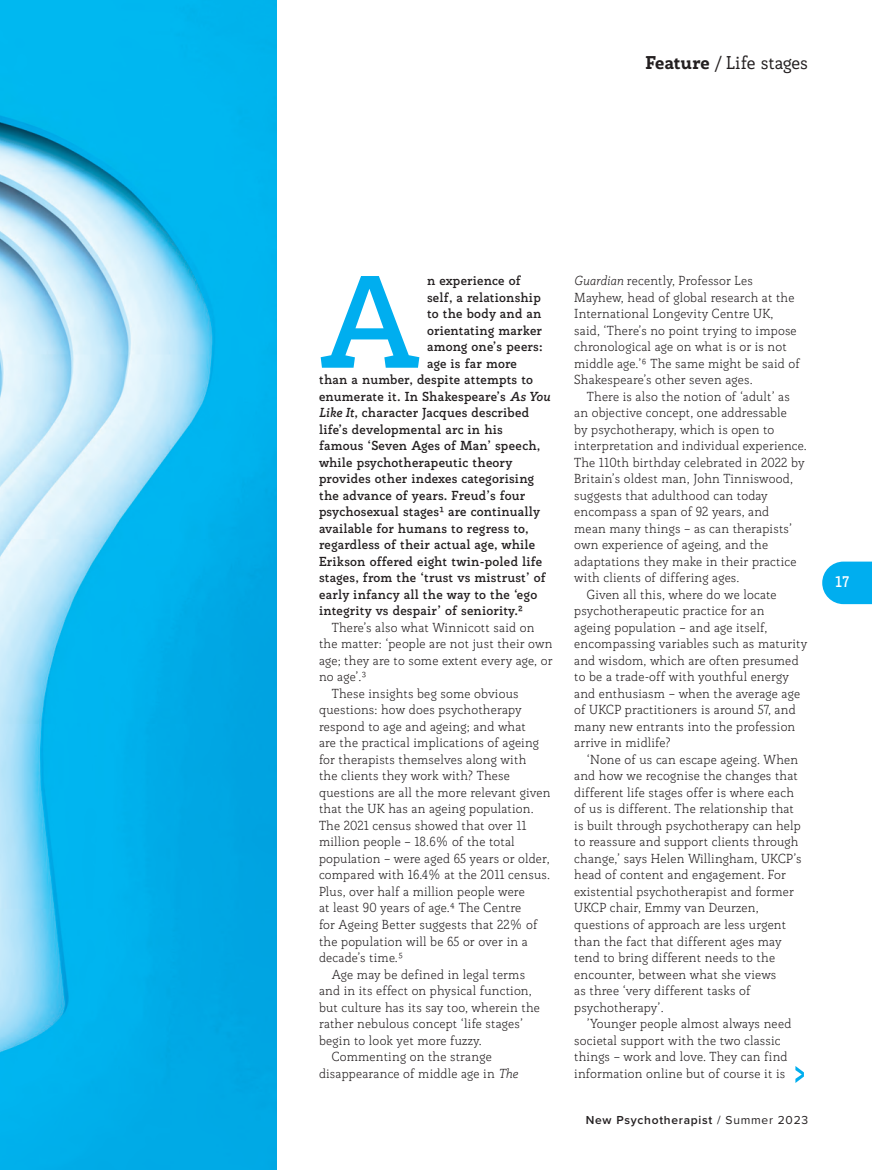
<style>
.page{position:relative;width:872px;height:1170px;background:#fff}
.page>*{position:absolute;margin:0;border:0;box-sizing:border-box;transform-origin:0 0}
.t1{font:700 127.8px "Rogliano";color:#00aeef}
.t2{font:18px "Rogliano";letter-spacing:-.01em;color:#231f20}
.t3{font:700 15px "Rogliano";color:#fff}
.t4{font:300 12.75px/16.5px "Rogliano";letter-spacing:.01em;color:#231f20}
.t5{font:700 12.75px "Rogliano";letter-spacing:.01em;color:#231f20}
.t6{font:600 12px "Proxima Nova";letter-spacing:.06em;color:#231f20}
.s1{font-weight:800}
.s2{font-style:italic}
.s3{font-weight:400}
</style>
<div class="page">
<svg style="left:822px;top:561px;width:50px;height:43px;background:#1bb6f0"></svg>
<img style="left:0;top:0;width:276px;height:1169px">
<svg style="left:795px;top:1066px;width:9px;height:16px"></svg>
<h2 class="t2" style="left:645px;top:51px;width:164px"><span class="s1">Feature</span> / Life stages</h2>
<h1 class="t1" style="left:319px;top:239px;width:103px">A</h1>
<p class="t5" style="left:427px;top:272px;width:95px">n experience of</p>
<p class="t5" style="left:427px;top:289px;width:115px">self, a relationship</p>
<p class="t5" style="left:427px;top:305px;width:116px">to the body and an</p>
<p class="t5" style="left:427px;top:322px;width:116px">orientating marker</p>
<p class="t5" style="left:427px;top:338px;width:117px">among one’s peers:</p>
<p class="t5" style="left:427px;top:355px;width:91px">age is far more</p>
<p class="t5" style="left:319px;top:371px;width:215px">than a number, despite attempts to</p>
<p class="t5" style="left:319px;top:388px;width:233px">enumerate it. In Shakespeare’s <span class="s2">As You</span></p>
<p class="t5" style="left:319px;top:404px;width:212px"><span class="s2">Like It</span>, character Jacques described</p>
<p class="t5" style="left:319px;top:421px;width:185px">life’s developmental arc in his</p>
<p class="t5" style="left:319px;top:437px;width:223px">famous ‘Seven Ages of Man’ speech,</p>
<p class="t5" style="left:319px;top:454px;width:195px">while psychotherapeutic theory</p>
<p class="t5" style="left:319px;top:470px;width:217px">provides other indexes categorising</p>
<p class="t5" style="left:319px;top:487px;width:208px">the advance of years. Freud’s four</p>
<p class="t5" style="left:319px;top:503px;width:222px">psychosexual stages1 are continually</p>
<p class="t5" style="left:319px;top:520px;width:211px">available for humans to regress to,</p>
<p class="t5" style="left:319px;top:536px;width:218px">regardless of their actual age, while</p>
<p class="t5" style="left:319px;top:553px;width:225px">Erikson offered eight twin-poled life</p>
<p class="t5" style="left:319px;top:569px;width:228px">stages, from the ‘trust vs mistrust’ of</p>
<p class="t5" style="left:319px;top:586px;width:220px">early infancy all the way to the ‘ego</p>
<p class="t5" style="left:319px;top:602px;width:205px">integrity vs despair’ of seniority.2</p>
<p class="t4" style="left:332px;top:619px;width:204px">There’s also what Winnicott said on</p>
<p class="t4" style="left:319px;top:635px;width:235px">the matter: ‘people are not just their own</p>
<p class="t4" style="left:319px;top:652px;width:235px">age; they are to some extent every age, or</p>
<p class="t4" style="left:319px;top:668px;width:49px">no age’.3</p>
<p class="t4" style="left:332px;top:685px;width:188px">These insights beg some obvious</p>
<p class="t4" style="left:319px;top:701px;width:204px">questions: how does psychotherapy</p>
<p class="t4" style="left:319px;top:718px;width:208px">respond to age and ageing; and what</p>
<p class="t4" style="left:319px;top:734px;width:222px">are the practical implications of ageing</p>
<p class="t4" style="left:319px;top:751px;width:209px">for therapists themselves along with</p>
<p class="t4" style="left:319px;top:767px;width:192px">the clients they work with? These</p>
<p class="t4" style="left:319px;top:784px;width:233px">questions are all the more relevant given</p>
<p class="t4" style="left:319px;top:800px;width:216px">that the UK has an ageing population.</p>
<p class="t4" style="left:319px;top:817px;width:209px">The 2021 census showed that over 11</p>
<p class="t4" style="left:319px;top:833px;width:197px">million people – 18.6% of the total</p>
<p class="t4" style="left:319px;top:850px;width:232px">population – were aged 65 years or older,</p>
<p class="t4" style="left:319px;top:866px;width:232px">compared with 16.4% at the 2011 census.</p>
<p class="t4" style="left:319px;top:883px;width:207px">Plus, over half a million people were</p>
<p class="t4" style="left:319px;top:899px;width:204px">at least 90 years of age.4 The Centre</p>
<p class="t4" style="left:319px;top:916px;width:220px">for Ageing Better suggests that 22% of</p>
<p class="t4" style="left:319px;top:932px;width:210px">the population will be 65 or over in a</p>
<p class="t4" style="left:319px;top:949px;width:86px">decade’s time.5</p>
<p class="t4" style="left:332px;top:965px;width:195px">Age may be defined in legal terms</p>
<p class="t4" style="left:319px;top:982px;width:214px">and in its effect on physical function,</p>
<p class="t4" style="left:319px;top:998px;width:222px">but culture has its say too, wherein the</p>
<p class="t4" style="left:319px;top:1015px;width:205px">rather nebulous concept ‘life stages’</p>
<p class="t4" style="left:319px;top:1031px;width:164px">begin to look yet more fuzzy.</p>
<p class="t4" style="left:332px;top:1048px;width:161px">Commenting on the strange</p>
<p class="t4" style="left:319px;top:1064px;width:200px">disappearance of middle age in <span class="s2">The</span></p>
<p class="t4" style="left:574px;top:272px;width:227px"><span class="s2">Guardian</span> recently, Professor Les Mayhew, head of global research at the International Longevity Centre UK, said, ‘There’s no point trying to impose chronological age on what is or is not middle age.’6 The same might be said of Shakespeare’s other seven ages.</p>
<p class="t4" style="left:587px;top:388px;width:204px">There is also the notion of ‘adult’ as</p>
<p class="t4" style="left:574px;top:404px;width:214px">an objective concept, one addressable</p>
<p class="t4" style="left:574px;top:421px;width:202px">by psychotherapy, which is open to</p>
<p class="t4" style="left:574px;top:437px;width:234px">interpretation and individual experience.</p>
<p class="t4" style="left:574px;top:454px;width:232px">The 110th birthday celebrated in 2022 by</p>
<p class="t4" style="left:574px;top:470px;width:220px">Britain’s oldest man, John Tinniswood,</p>
<p class="t4" style="left:574px;top:487px;width:195px">suggests that adulthood can today</p>
<p class="t4" style="left:574px;top:503px;width:197px">encompass a span of 92 years, and</p>
<p class="t4" style="left:574px;top:520px;width:219px">mean many things – as can therapists’</p>
<p class="t4" style="left:574px;top:536px;width:195px">own experience of ageing, and the</p>
<p class="t4" style="left:574px;top:553px;width:224px">adaptations they make in their practice</p>
<p class="t4" style="left:574px;top:569px;width:167px">with clients of differing ages.</p>
<p class="t4" style="left:587px;top:586px;width:191px">Given all this, where do we locate</p>
<p class="t4" style="left:574px;top:602px;width:192px">psychotherapeutic practice for an</p>
<p class="t4" style="left:574px;top:619px;width:195px">ageing population – and age itself,</p>
<p class="t4" style="left:574px;top:635px;width:234px">encompassing variables such as maturity</p>
<p class="t4" style="left:574px;top:652px;width:226px">and wisdom, which are often presumed</p>
<p class="t4" style="left:574px;top:668px;width:216px">to be a trade-off with youthful energy</p>
<p class="t4" style="left:574px;top:685px;width:227px">and enthusiasm – when the average age</p>
<p class="t4" style="left:574px;top:701px;width:223px">of UKCP practitioners is around 57, and</p>
<p class="t4" style="left:574px;top:718px;width:223px">many new entrants into the profession</p>
<p class="t4" style="left:574px;top:734px;width:98px">arrive in midlife?</p>
<p class="t4" style="left:587px;top:751px;width:213px">‘None of us can escape ageing. When</p>
<p class="t4" style="left:574px;top:767px;width:225px">and how we recognise the changes that</p>
<p class="t4" style="left:574px;top:784px;width:221px">different life stages offer is where each</p>
<p class="t4" style="left:574px;top:800px;width:221px">of us is different. The relationship that</p>
<p class="t4" style="left:574px;top:817px;width:228px">is built through psychotherapy can help</p>
<p class="t4" style="left:574px;top:833px;width:226px">to reassure and support clients through</p>
<p class="t4" style="left:574px;top:850px;width:229px">change,’ says Helen Willingham, UKCP’s</p>
<p class="t4" style="left:574px;top:866px;width:213px">head of content and engagement. For</p>
<p class="t4" style="left:574px;top:883px;width:221px">existential psychotherapist and former</p>
<p class="t4" style="left:574px;top:899px;width:186px">UKCP chair, Emmy van Deurzen,</p>
<p class="t4" style="left:574px;top:916px;width:213px">questions of approach are less urgent</p>
<p class="t4" style="left:574px;top:932px;width:209px">than the fact that different ages may</p>
<p class="t4" style="left:574px;top:949px;width:202px">tend to bring different needs to the</p>
<p class="t4" style="left:574px;top:965px;width:204px">encounter, between what she views</p>
<p class="t4" style="left:574px;top:982px;width:178px">as three ‘very different tasks of</p>
<p class="t4" style="left:574px;top:998px;width:91px">psychotherapy’.</p>
<p class="t4" style="left:587px;top:1015px;width:206px">’Younger people almost always need</p>
<p class="t4" style="left:574px;top:1031px;width:208px">societal support with the two classic</p>
<p class="t4" style="left:574px;top:1048px;width:215px">things – work and love. They can find</p>
<p class="t4" style="left:574px;top:1064px;width:213px">information online but of course it is</p>
<p class="t6" style="left:585px;top:1111px;width:224px">New Psychotherapist <span class="s3">/ Summer 2023</span></p>
<p class="t3" style="left:835px;top:571px;width:16px">17</p>
</div>
